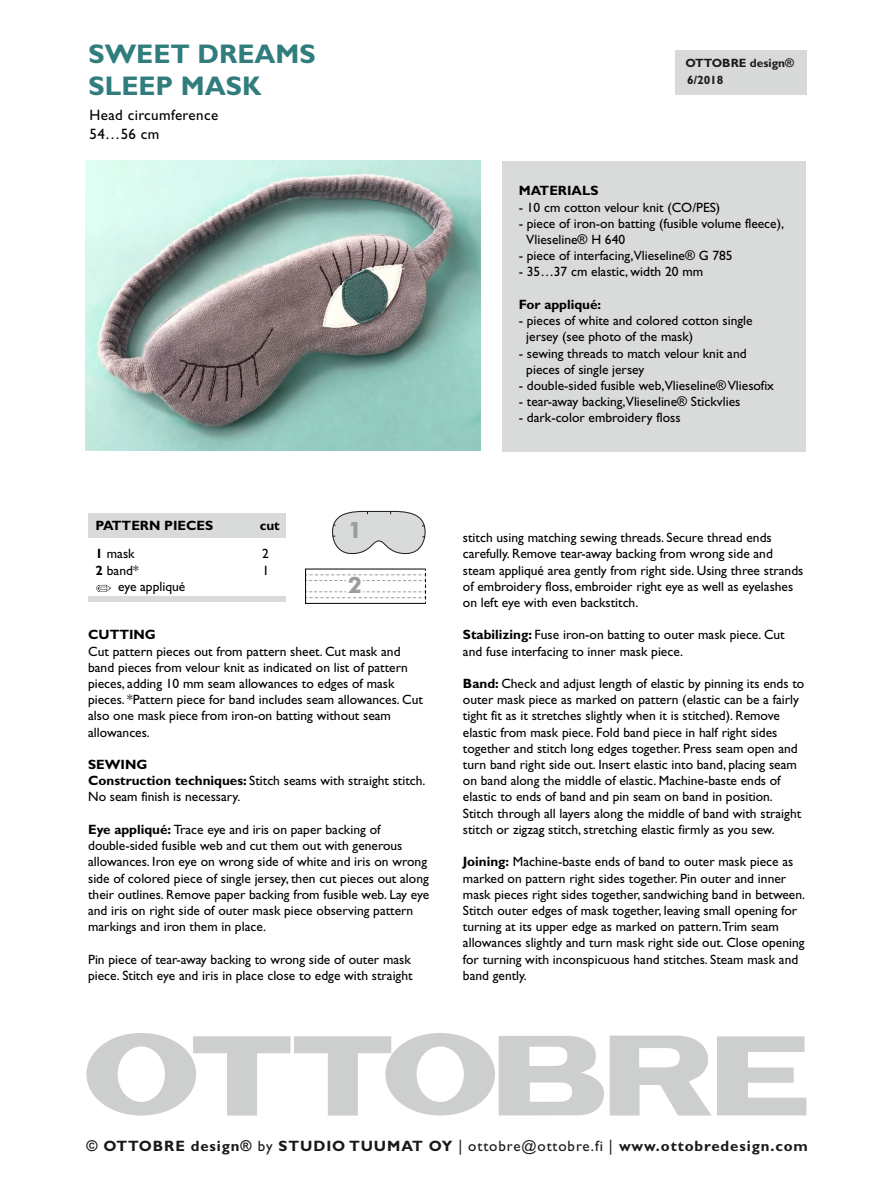
<style>
.page{position:relative;width:893px;height:1187px;background:#fff}
.page>*{position:absolute;margin:0;border:0;box-sizing:border-box;transform-origin:0 0}
.t1{font:700 27px/32.4px "Gill Sans";color:#317d7e}
.t2{font:700 22.5px "Futura BT";color:#9c9d9d}
.t3{font:700 15px "Gill Sans";letter-spacing:.06em;color:#1a1a18}
.t4{font:15px/18px "Gill Sans";letter-spacing:.025em;color:#000}
.t5{font:13.5px/16.2px "Gill Sans";color:#000}
.t6{font:700 13.5px "Gill Sans";color:#000}
.t7{font:700 12px/17.2px "Gill Sans";color:#1a1a18}
.s1{font-weight:700}
.s2{font-weight:400}
</style>
<div class="page">
<img style="left:86px;top:160px;width:394px;height:291px">
<div style="left:675px;top:50px;width:131px;height:45px;background:#d8d9d9"></div>
<svg style="left:86px;top:1033px;width:720px;height:82px;fill:#cdcece"></svg>
<div style="left:89px;top:513px;width:197px;height:25px;background:#d9dada"></div>
<div style="left:502px;top:161px;width:304px;height:291px;background:#d9dada"></div>
<svg style="left:96px;top:584px;width:15px;height:8px"></svg>
<div style="left:89px;top:596px;width:197px;height:5px;background:#d9dada"></div>
<svg style="left:307px;top:574px;width:117px;height:25px"></svg>
<svg style="left:332px;top:510px;width:94px;height:45px"></svg>
<h1 class="t1" style="left:88px;top:38px;width:229px">SWEET DREAMS<br>SLEEP MASK</h1>
<p class="t4" style="left:90px;top:106px;width:130px">Head circumference<br>54…56 cm</p>
<p class="t7" style="left:686px;top:54px;width:110px">OTTOBRE design®<br>6/2018</p>
<p class="t6" style="left:519px;top:183px;width:81px">MATERIALS</p>
<p class="t5" style="left:519px;top:199px;width:203px">- 10 cm cotton velour knit (CO/PES)</p>
<p class="t5" style="left:526px;top:215px;width:259px;text-indent:-8px">- piece of iron-on batting (fusible volume fleece),<br>Vlieseline® H 640</p>
<p class="t5" style="left:519px;top:248px;width:215px">- piece of interfacing,Vlieseline® G 785</p>
<p class="t5" style="left:519px;top:264px;width:186px">- 35…37 cm elastic, width 20 mm</p>
<p class="t6" style="left:519px;top:296px;width:84px">For appliqué:</p>
<p class="t5" style="left:526px;top:312px;width:228px;text-indent:-8px">- pieces of white and colored cotton single jersey (see photo of the mask)</p>
<p class="t5" style="left:526px;top:345px;width:222px;text-indent:-8px">- sewing threads to match velour knit and pieces of single jersey</p>
<p class="t5" style="left:519px;top:377px;width:257px">- double-sided fusible web,Vlieseline® Vliesofix</p>
<p class="t5" style="left:519px;top:393px;width:223px">- tear-away backing,Vlieseline® Stickvlies</p>
<p class="t5" style="left:519px;top:410px;width:163px">- dark-color embroidery floss</p>
<p class="t6" style="left:96px;top:518px;width:119px">PATTERN PIECES</p>
<p class="t6" style="left:260px;top:518px;width:22px">cut</p>
<p class="t5" style="left:96px;top:545px;width:41px"><span class="s1">1</span> mask</p>
<p class="t5" style="left:262px;top:545px;width:8px">2</p>
<p class="t5" style="left:96px;top:562px;width:44px"><span class="s1">2</span> band*</p>
<p class="t5" style="left:262px;top:562px;width:8px">1</p>
<p class="t5" style="left:118px;top:578px;width:69px">eye appliqué</p>
<p class="t6" style="left:88px;top:626px;width:69px">CUTTING</p>
<p class="t5" style="left:88px;top:643px;width:336px">Cut pattern pieces out from pattern sheet. Cut mask and band pieces from velour knit as indicated on list of pattern pieces, adding 10 mm seam allowances to edges of mask pieces. *Pattern piece for band includes seam allowances. Cut also one mask piece from iron-on batting without seam allowances.</p>
<p class="t5" style="left:88px;top:756px;width:339px"><span class="s1">SEWING<br>Construction techniques:</span> Stitch seams with straight stitch.<br>No seam finish is necessary.</p>
<p class="t5" style="left:88px;top:821px;width:343px"><span class="s1">Eye appliqué:</span> Trace eye and iris on paper backing of double-sided fusible web and cut them out with generous allowances. Iron eye on wrong side of white and iris on wrong side of colored piece of single jersey, then cut pieces out along their outlines. Remove paper backing from fusible web. Lay eye and iris on right side of outer mask piece observing pattern markings and iron them in place.</p>
<p class="t5" style="left:88px;top:950px;width:326px">Pin piece of tear-away backing to wrong side of outer mask piece. Stitch eye and iris in place close to edge with straight</p>
<h2 class="t2" style="left:348px;top:516px;width:16px">1</h2>
<h2 class="t2" style="left:348px;top:571px;width:16px">2</h2>
<p class="t5" style="left:463px;top:529px;width:342px">stitch using matching sewing threads. Secure thread ends carefully. Remove tear-away backing from wrong side and steam appliqué area gently from right side. Using three strands of embroidery floss, embroider right eye as well as eyelashes on left eye with even backstitch.</p>
<p class="t5" style="left:463px;top:626px;width:323px"><span class="s1">Stabilizing:</span> Fuse iron-on batting to outer mask piece. Cut and fuse interfacing to inner mask piece.</p>
<p class="t5" style="left:463px;top:675px;width:343px"><span class="s1">Band:</span> Check and adjust length of elastic by pinning its ends to outer mask piece as marked on pattern (elastic can be a fairly tight fit as it stretches slightly when it is stitched). Remove elastic from mask piece. Fold band piece in half right sides together and stitch long edges together. Press seam open and turn band right side out. Insert elastic into band, placing seam on band along the middle of elastic. Machine-baste ends of elastic to ends of band and pin seam on band in position.<br>Stitch through all layers along the middle of band with straight stitch or zigzag stitch, stretching elastic firmly as you sew.</p>
<p class="t5" style="left:463px;top:853px;width:344px"><span class="s1">Joining:</span> Machine-baste ends of band to outer mask piece as marked on pattern right sides together. Pin outer and inner mask pieces right sides together, sandwiching band in between.<br>Stitch outer edges of mask together, leaving small opening for turning at its upper edge as marked on pattern.Trim seam allowances slightly and turn mask right side out. Close opening for turning with inconspicuous hand stitches. Steam mask and band gently.</p>
<p class="t3" style="left:86px;top:1136px;width:723px">© OTTOBRE design® <span class="s2">by</span> STUDIO TUUMAT OY <span class="s2">| ottobre@ottobre.fi |</span> www.ottobredesign.com</p>
</div>
